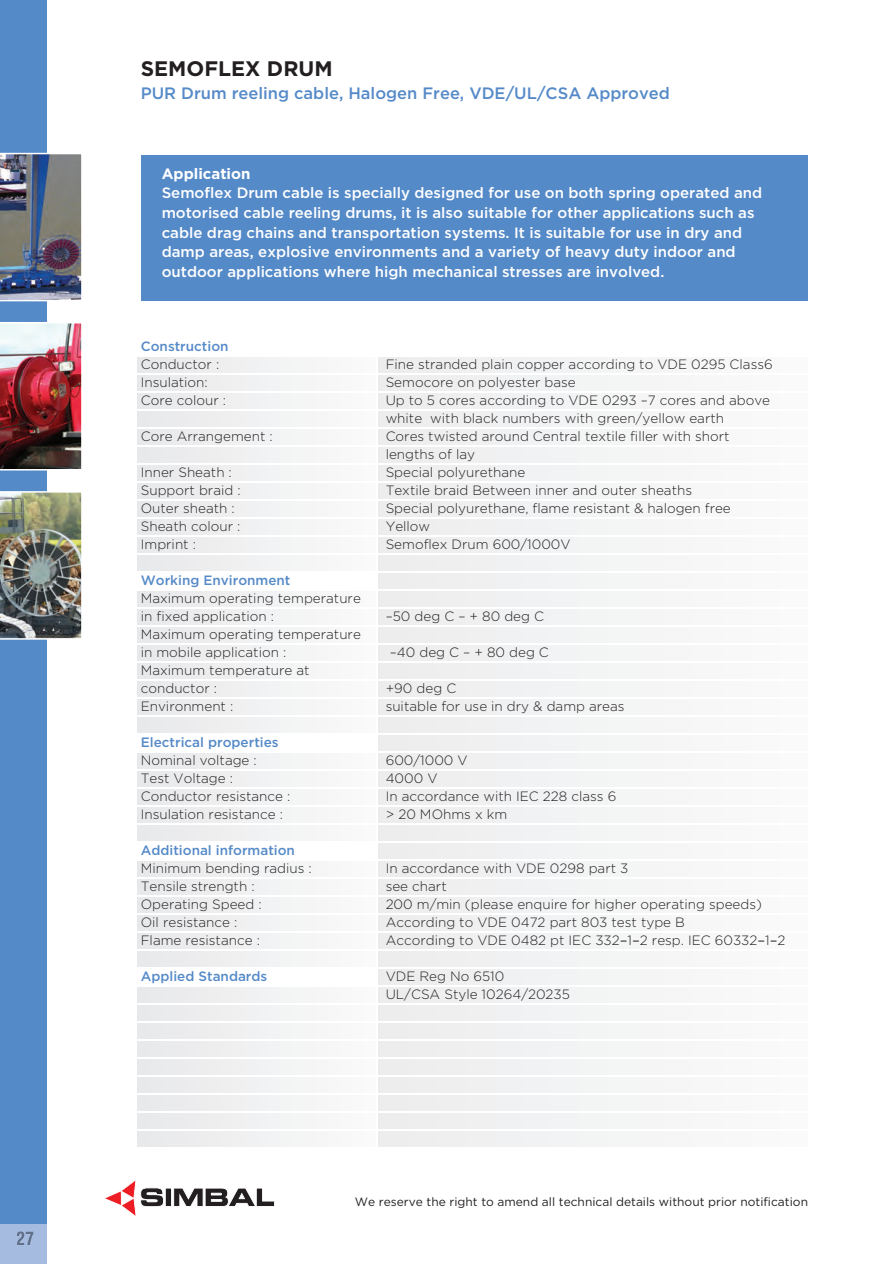
<style>
.page{position:relative;width:894px;height:1264px;background:#fff}
.page>*{position:absolute;margin:0;border:0;box-sizing:border-box;transform-origin:0 0}
.t1{font:700 21px "Gotham";color:#231f20}
.t2{font:500 16.5px "Gotham";color:#558ac8}
.t3{font:500 15px/19.6px "Gotham";color:#fff}
.t4{font:700 15px "Gotham";color:#fff}
.t5{font:300 13.5px/18px "Gotham";color:#231f20}
.t6{font:500 13.5px "Gotham";color:#558ac8}
.t7{font:12px "Gotham";color:#231f20}
.s1{font-family:"Lucida Grande";font-weight:400}
</style>
<div class="page">
<div style="left:0;top:0;width:47px;height:1227px;background:#558ac8"></div>
<div style="left:0;top:1224px;width:47px;height:39px;background:#a5bbe0"></div>
<svg style="left:105px;top:1180px;width:170px;height:37px"></svg>
<img style="left:0;top:153px;width:82px;height:148px">
<img style="left:0;top:322px;width:82px;height:148px">
<img style="left:0;top:491px;width:82px;height:148px">
<div style="left:141px;top:155px;width:667px;height:145px;background:#558ac8"></div>
<svg style="left:17px;top:1231px;width:16px;height:13px"></svg>
<h1 class="t1" style="left:141px;top:56px;width:193px">SEMOFLEX DRUM</h1>
<p class="t2" style="left:141px;top:83px;width:531px">PUR Drum reeling cable, Halogen Free, VDE/UL/CSA Approved</p>
<p class="t4" style="left:162px;top:165px;width:90px">Application</p>
<p class="t3" style="left:162px;top:183px;width:602px">Semoflex Drum cable is specially designed for use on both spring operated and motorised cable reeling drums, it is also suitable for other applications such as cable drag chains and transportation systems. It is suitable for use in dry and damp areas, explosive environments and a variety of heavy duty indoor and outdoor applications where high mechanical stresses are involved.</p>
<p class="t6" style="left:141px;top:338px;width:89px">Construction</p>
<p class="t5" style="left:141px;top:355px;width:80px">Conductor :</p>
<p class="t5" style="left:386px;top:355px;width:389px">Fine stranded plain copper according to VDE 0295 Class6</p>
<p class="t5" style="left:141px;top:373px;width:68px">Insulation:</p>
<p class="t5" style="left:386px;top:373px;width:192px">Semocore on polyester base</p>
<p class="t5" style="left:141px;top:391px;width:87px">Core colour :</p>
<p class="t5" style="left:386px;top:391px;width:386px">Up to 5 cores according to VDE 0293 –7 cores and above white with black numbers with green/yellow earth</p>
<p class="t5" style="left:141px;top:427px;width:133px">Core Arrangement :</p>
<p class="t5" style="left:386px;top:427px;width:345px">Cores twisted around Central textile filler with short lengths of lay</p>
<p class="t5" style="left:141px;top:463px;width:93px">Inner Sheath :</p>
<p class="t5" style="left:386px;top:463px;width:141px">Special polyurethane</p>
<p class="t5" style="left:141px;top:481px;width:101px">Support braid :</p>
<p class="t5" style="left:386px;top:481px;width:308px">Textile braid Between inner and outer sheaths</p>
<p class="t5" style="left:141px;top:499px;width:96px">Outer sheath :</p>
<p class="t5" style="left:386px;top:499px;width:347px">Special polyurethane, flame resistant &amp; halogen free</p>
<p class="t5" style="left:141px;top:517px;width:101px">Sheath colour :</p>
<p class="t5" style="left:386px;top:517px;width:46px">Yellow</p>
<p class="t5" style="left:141px;top:535px;width:57px">Imprint :</p>
<p class="t5" style="left:386px;top:535px;width:186px">Semoflex Drum 600/1000V</p>
<p class="t6" style="left:141px;top:572px;width:151px">Working Environment</p>
<p class="t5" style="left:141px;top:589px;width:222px">Maximum operating temperature in fixed application :</p>
<p class="t5" style="left:386px;top:607px;width:160px">–50 deg C – + 80 deg C</p>
<p class="t5" style="left:141px;top:625px;width:222px">Maximum operating temperature in mobile application :</p>
<p class="t5" style="left:141px;top:661px;width:170px">Maximum temperature at conductor :</p>
<p class="t5" style="left:390px;top:643px;width:161px">–40 deg C – + 80 deg C</p>
<p class="t5" style="left:386px;top:679px;width:72px">+90 deg C</p>
<p class="t5" style="left:141px;top:697px;width:94px">Environment :</p>
<p class="t5" style="left:386px;top:697px;width:240px">suitable for use in dry &amp; damp areas</p>
<p class="t6" style="left:141px;top:734px;width:139px">Electrical properties</p>
<p class="t5" style="left:141px;top:751px;width:118px">Nominal voltage :</p>
<p class="t5" style="left:386px;top:751px;width:84px">600/1000 V</p>
<p class="t5" style="left:141px;top:769px;width:94px">Test Voltage :</p>
<p class="t5" style="left:386px;top:769px;width:53px">4000 V</p>
<p class="t5" style="left:141px;top:787px;width:151px">Conductor resistance :</p>
<p class="t5" style="left:386px;top:787px;width:232px">In accordance with IEC 228 class 6</p>
<p class="t5" style="left:141px;top:804px;width:144px">Insulation resistance :</p>
<p class="t5" style="left:386px;top:804px;width:123px">&gt; 20 MOhms x km</p>
<p class="t6" style="left:141px;top:842px;width:156px">Additional information</p>
<p class="t5" style="left:141px;top:858px;width:172px">Minimum bending radius :</p>
<p class="t5" style="left:386px;top:858px;width:244px">In accordance with VDE 0298 part 3</p>
<p class="t5" style="left:141px;top:876px;width:115px">Tensile strength :</p>
<p class="t5" style="left:386px;top:876px;width:63px">see chart</p>
<p class="t5" style="left:141px;top:894px;width:122px">Operating Speed :</p>
<p class="t5" style="left:386px;top:894px;width:378px">200 m/min (please enquire for higher operating speeds)</p>
<p class="t5" style="left:141px;top:912px;width:98px">Oil resistance :</p>
<p class="t5" style="left:386px;top:912px;width:301px">According to VDE 0472 part 803 test type B</p>
<p class="t5" style="left:141px;top:930px;width:121px">Flame resistance :</p>
<p class="t5" style="left:386px;top:930px;width:401px">According to VDE 0482 pt IEC 332<span class="s1">-</span>1<span class="s1">-</span>2 resp. IEC 60332<span class="s1">-</span>1<span class="s1">-</span>2</p>
<p class="t6" style="left:141px;top:968px;width:128px">Applied Standards</p>
<p class="t5" style="left:386px;top:967px;width:186px">VDE Reg No 6510<br>UL/CSA Style 10264/20235</p>
<p class="t7" style="left:355px;top:1195px;width:455px">We reserve the right to amend all technical details without prior notification</p>
</div>
